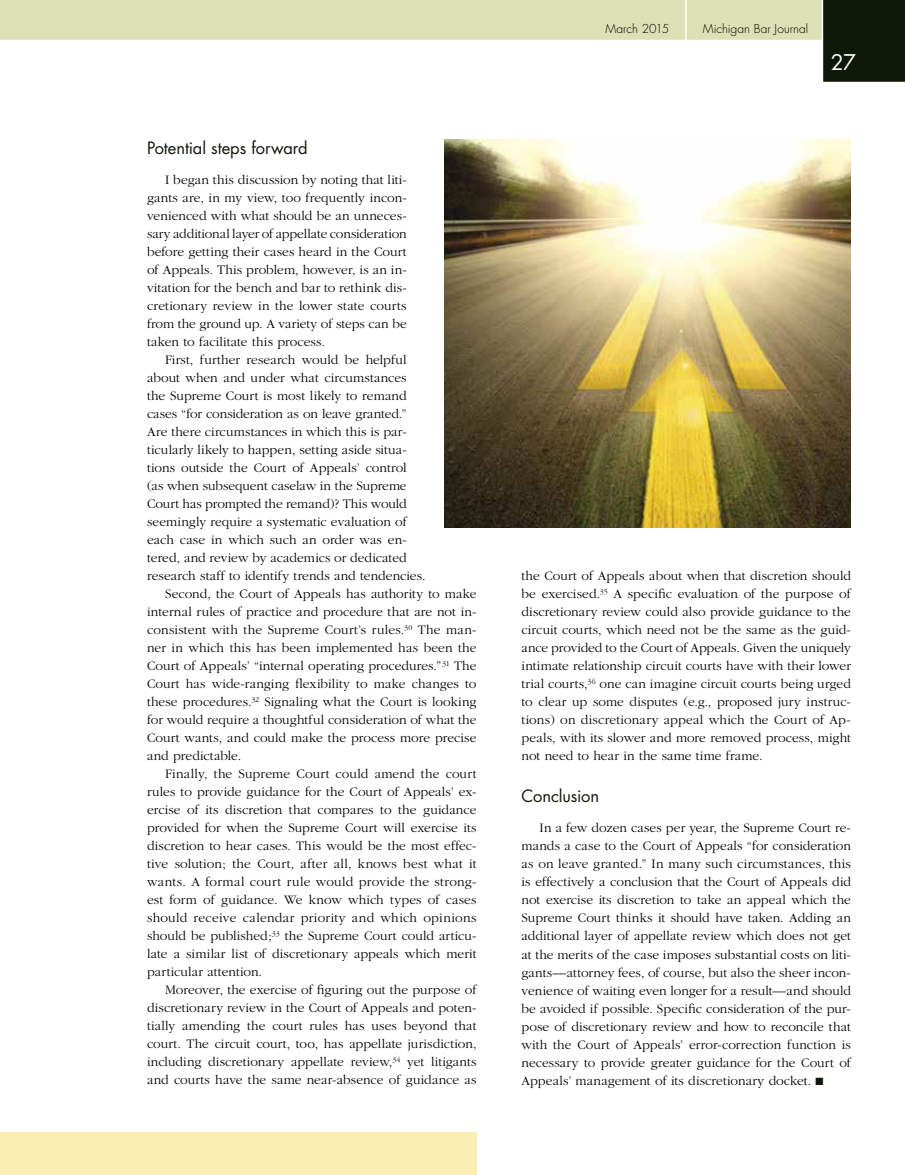
<style>
.page{position:relative;width:905px;height:1175px;background:#fff}
.page>*{position:absolute;margin:0;border:0;box-sizing:border-box;transform-origin:0 0}
.t1{font:21px "Futura";color:#fff}
.t2{font:16.5px "Futura";letter-spacing:-.005em;color:#0f1708}
.t3{font:300 13.5px/18px "Garamond";letter-spacing:.005em;color:#000;text-align:justify}
.t4{font:300 12px "Futura";color:#000}
.s1{color:#0f1708}
</style>
<div class="page">
<svg style="left:0;top:0;width:904px;height:82px"></svg>
<hr style="left:685px;top:0;width:1px;height:40px;background:#fff">
<div style="left:0;top:1132px;width:476px;height:42px;background:#faeeb3"></div>
<img style="left:444px;top:140px;width:406px;height:387px">
<p class="t2" style="left:147px;top:136px;width:162px">Potential steps forward</p>
<p class="t3" style="left:147px;top:171px;width:261px;text-indent:18px">I began this discussion by noting that liti&shy;gants are, in my view, too frequently incon&shy;venienced with what should be an unneces&shy;sary additional layer of appellate consideration before getting their cases heard in the Court of Appeals. This problem, however, is an in&shy;vitation for the bench and bar to rethink dis&shy;cretionary review in the lower state courts from the ground up. A variety of steps can be taken to facilitate this process.</p>
<p class="t3" style="left:165px;top:351px;width:243px">First, further research would be helpful</p>
<p class="t3" style="left:147px;top:369px;width:261px">about when and under what circumstances</p>
<p class="t3" style="left:147px;top:387px;width:261px">the Supreme Court is most likely to remand</p>
<p class="t3" style="left:147px;top:405px;width:261px">cases “for consideration as on leave granted.”</p>
<p class="t3" style="left:147px;top:423px;width:261px">Are there circumstances in which this is par-</p>
<p class="t3" style="left:147px;top:441px;width:261px">ticularly likely to happen, setting aside situa-</p>
<p class="t3" style="left:147px;top:459px;width:261px">tions outside the Court of Appeals’ control</p>
<p class="t3" style="left:147px;top:477px;width:261px">(as when subsequent caselaw in the Supreme</p>
<p class="t3" style="left:147px;top:495px;width:261px">Court has prompted the remand)? This would</p>
<p class="t3" style="left:147px;top:513px;width:261px">seemingly require a systematic evaluation of</p>
<p class="t3" style="left:147px;top:531px;width:261px">each case in which such an order was en-</p>
<p class="t3" style="left:147px;top:549px;width:261px">tered, and review by academics or dedicated</p>
<p class="t3" style="left:147px;top:567px;width:280px">research staff to identify trends and tendencies.</p>
<p class="t3" style="left:165px;top:585px;width:313px">Second, the Court of Appeals has authority to make</p>
<p class="t3" style="left:147px;top:603px;width:331px">internal rules of practice and procedure that are not in-</p>
<p class="t3" style="left:147px;top:621px;width:331px">consistent with the Supreme Court’s rules.<sup>30</sup> The man-</p>
<p class="t3" style="left:147px;top:639px;width:331px">ner in which this has been implemented has been the</p>
<p class="t3" style="left:147px;top:657px;width:331px">Court of Appeals’ “internal operating procedures.”<sup>31</sup> The</p>
<p class="t3" style="left:147px;top:675px;width:331px">Court has wide-ranging flexibility to make changes to</p>
<p class="t3" style="left:147px;top:693px;width:331px">these procedures.<sup>32</sup> Signaling what the Court is looking</p>
<p class="t3" style="left:147px;top:711px;width:331px">for would require a thoughtful consideration of what the</p>
<p class="t3" style="left:147px;top:729px;width:331px">Court wants, and could make the process more precise</p>
<p class="t3" style="left:147px;top:747px;width:96px">and predictable.</p>
<p class="t3" style="left:165px;top:765px;width:313px">Finally, the Supreme Court could amend the court</p>
<p class="t3" style="left:147px;top:783px;width:331px">rules to provide guidance for the Court of Appeals’ ex-</p>
<p class="t3" style="left:147px;top:801px;width:331px">ercise of its discretion that compares to the guidance</p>
<p class="t3" style="left:147px;top:819px;width:331px">provided for when the Supreme Court will exercise its</p>
<p class="t3" style="left:147px;top:837px;width:331px">discretion to hear cases. This would be the most effec-</p>
<p class="t3" style="left:147px;top:855px;width:331px">tive solution; the Court, after all, knows best what it</p>
<p class="t3" style="left:147px;top:873px;width:331px">wants. A formal court rule would provide the strong-</p>
<p class="t3" style="left:147px;top:891px;width:331px">est form of guidance. We know which types of cases</p>
<p class="t3" style="left:147px;top:909px;width:331px">should receive calendar priority and which opinions</p>
<p class="t3" style="left:147px;top:927px;width:331px">should be published;<sup>33</sup> the Supreme Court could articu-</p>
<p class="t3" style="left:147px;top:945px;width:331px">late a similar list of discretionary appeals which merit</p>
<p class="t3" style="left:147px;top:963px;width:116px">particular attention.</p>
<p class="t3" style="left:165px;top:981px;width:313px">Moreover, the exercise of figuring out the purpose of</p>
<p class="t3" style="left:147px;top:999px;width:331px">discretionary review in the Court of Appeals and poten-</p>
<p class="t3" style="left:147px;top:1017px;width:331px">tially amending the court rules has uses beyond that</p>
<p class="t3" style="left:147px;top:1035px;width:331px">court. The circuit court, too, has appellate jurisdiction,</p>
<p class="t3" style="left:147px;top:1053px;width:331px">including discretionary appellate review,<sup>34</sup> yet litigants</p>
<p class="t3" style="left:147px;top:1071px;width:331px">and courts have the same near-absence of guidance as</p>
<p class="t4" style="left:605px;top:21px;width:65px">March 2015</p>
<p class="t4" style="left:702px;top:21px;width:107px">Michigan Bar Journal</p>
<h1 class="t1" style="left:830px;top:48px;width:27px">27</h1>
<p class="t3" style="left:521px;top:567px;width:331px">the Court of Appeals about when that discretion should be exercised.<sup>35</sup> A specific evaluation of the purpose of discretionary review could also provide guidance to the circuit courts, which need not be the same as the guid&shy;ance provided to the Court of Appeals. Given the uniquely intimate relationship circuit courts have with their lower trial courts,<sup>36</sup> one can imagine circuit courts being urged to clear up some disputes (e.g., proposed jury instruc&shy;tions) on discretionary appeal which the Court of Ap&shy;peals, with its slower and more removed process, might not need to hear in the same time frame.</p>
<p class="t2" style="left:521px;top:785px;width:79px">Conclusion</p>
<p class="t3" style="left:521px;top:819px;width:331px;text-indent:18px">In a few dozen cases per year, the Supreme Court re&shy;mands a case to the Court of Appeals “for consideration as on leave granted.” In many such circumstances, this is effectively a conclusion that the Court of Appeals did not exercise its discretion to take an appeal which the Supreme Court thinks it should have taken. Adding an additional layer of appellate review which does not get at the merits of the case imposes substantial costs on liti&shy;gants—attorney fees, of course, but also the sheer incon&shy;venience of waiting even longer for a result—and should be avoided if possible. Specific consideration of the pur&shy;pose of discretionary review and how to reconcile that with the Court of Appeals’ error-correction function is necessary to provide greater guidance for the Court of Appeals’ management of its discretionary docket. <span class="s1">■</span></p>
</div>
